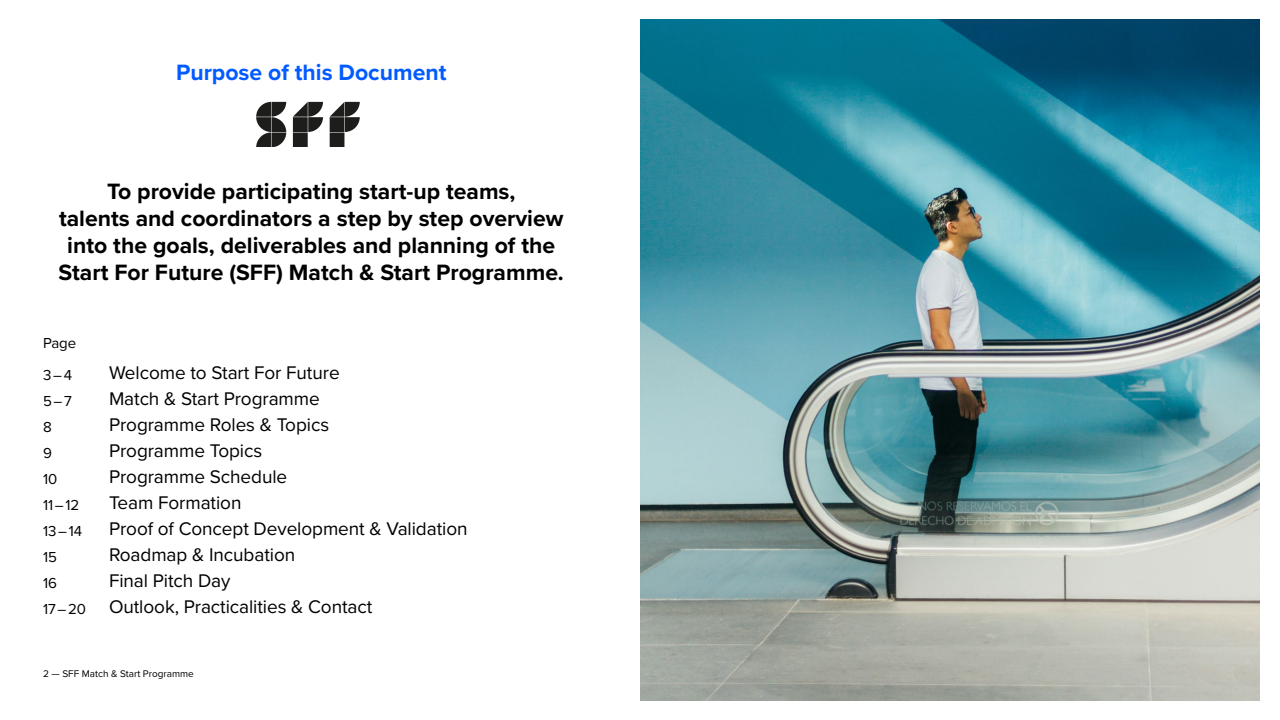
<style>
.page{position:relative;width:1280px;height:720px;background:#fff}
.page>*{position:absolute;margin:0;border:0;box-sizing:border-box;transform-origin:0 0}
.t1{font:700 23px/27px "Proxima Nova";color:#000;text-align:center}
.t2{font:700 23px "Proxima Nova";color:#025bff}
.t3{font:19px/26px "Proxima Nova";letter-spacing:-.005em;color:#000}
.t4{font:15px/26px "Proxima Nova";letter-spacing:-.005em;color:#000}
.t5{font:10px "Proxima Nova";color:#000}
</style>
<div class="page">
<img style="left:640px;top:19px;width:620px;height:682px">
<svg style="left:256px;top:102px;width:104px;height:45px"></svg>
<p class="t2" style="left:176px;top:55px;width:272px">Purpose of this Document</p>
<p class="t1" style="left:59px;top:178px;width:507px">To provide participating start-up teams,<br>talents and coordinators a step by step overview into the goals, deliverables and planning of the Start For Future (SFF) Match &amp; Start Programme.</p>
<p class="t4" style="left:43px;top:329px;width:35px">Page</p>
<p class="t4" style="left:43px;top:361px;width:45px">3 – 4<br>5 – 7<br>8<br>9<br>10<br>11 – 12<br>13 – 14<br>15<br>16<br>17 – 20</p>
<p class="t3" style="left:109px;top:359px;width:360px">Welcome to Start For Future<br>Match &amp; Start Programme<br>Programme Roles &amp; Topics<br>Programme Topics<br>Programme Schedule<br>Team Formation<br>Proof of Concept Development &amp; Validation<br>Roadmap &amp; Incubation<br>Final Pitch Day<br>Outlook, Practicalities &amp; Contact</p>
<p class="t5" style="left:43px;top:666px;width:152px">2 — SFF Match &amp; Start Programme</p>
</div>
